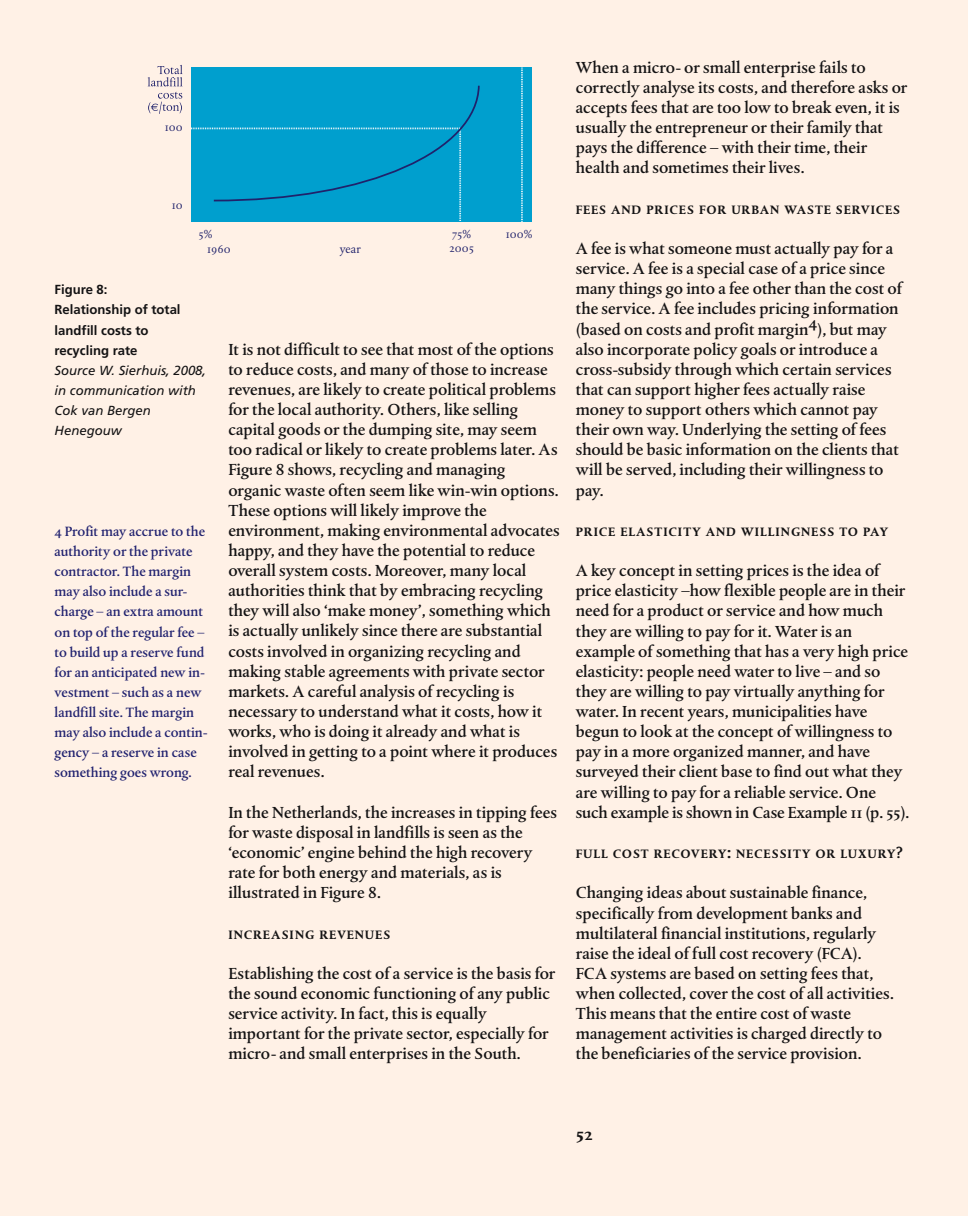
<style>
.page{position:relative;width:968px;height:1216px;background:#fff}
.page>*{position:absolute;margin:0;border:0;box-sizing:border-box;transform-origin:0 0}
.t1{font:700 17.5px "DTL Albertina ST";color:#141314}
.t2{font:16.62px/20.1px "DTL Albertina ST Medium";color:#141314}
.t3{font:14px/20.1px "DTL Albertina ST Medium";color:#222370}
.t4{font:italic 13.12px/20.1px "Frutiger";color:#141314}
.t5{font:700 13.12px/20.1px "Frutiger";color:#141314}
.t6{font:700 12.42px "DTL Albertina ST";letter-spacing:.065em;color:#141314}
.t7{font:12.25px/14px "DTL Albertina ST";letter-spacing:-.005em;color:#20226b}
.s1{font-size:16.62px}
</style>
<div class="page">
<div style="left:0;top:0;width:967px;height:1215px;background:#fff1e6"></div>
<div style="left:191px;top:67px;width:340px;height:155px;background:#009fce"></div>
<svg style="left:521px;top:67px;width:1px;height:155px"></svg>
<svg style="left:191px;top:85px;width:289px;height:136px"></svg>
<svg style="left:148px;top:65px;width:34px;height:21px"></svg>
<svg style="left:148px;top:92px;width:34px;height:22px"></svg>
<p class="t7" style="left:165px;top:120px;width:19px">100</p>
<p class="t7" style="left:172px;top:198px;width:12px">10</p>
<p class="t7" style="left:449px;top:227px;width:26px">75%<br>2005</p>
<p class="t7" style="left:198px;top:227px;width:16px">5%</p>
<p class="t7" style="left:505px;top:227px;width:28px">100%</p>
<p class="t7" style="left:207px;top:243px;width:25px">1960</p>
<p class="t7" style="left:339px;top:243px;width:23px">year</p>
<p class="t5" style="left:55px;top:281px;width:127px">Figure 8:<br>Relationship of total landfill costs to recycling rate</p>
<p class="t4" style="left:55px;top:361px;width:153px">Source W. Sierhuis, 2008, in communication with<br>Cok van Bergen<br>Henegouw</p>
<p class="t3" style="left:55px;top:522px;width:154px">4 Profit may accrue to the authority or the private contractor. The margin may also include a sur&shy;charge – an extra amount on top of the regular fee – to build up a reserve fund for an anticipated new in&shy;vestment – such as a new landfill site. The margin may also include a contin&shy;gency – a reserve in case something goes wrong.</p>
<p class="t2" style="left:228px;top:340px;width:333px">It is not difficult to see that most of the options to reduce costs, and many of those to increase revenues, are likely to create political problems for the local authority. Others, like selling capital goods or the dumping site, may seem too radical or likely to create problems later. As Figure 8 shows, recycling and managing organic waste often seem like win-win options.<br>These options will likely improve the environment, making environmental advocates happy, and they have the potential to reduce overall system costs. Moreover, many local authorities think that by embracing recycling they will also ‘make money’, something which is actually unlikely since there are substantial costs involved in organizing recycling and making stable agreements with private sector markets. A careful analysis of recycling is necessary to understand what it costs, how it works, who is doing it already and what is involved in getting to a point where it produces real revenues.</p>
<p class="t2" style="left:228px;top:803px;width:330px">In the Netherlands, the increases in tipping fees for waste disposal in landfills is seen as the ‘economic’ engine behind the high recovery rate for both energy and materials, as is illustrated in Figure 8.</p>
<p class="t6" style="left:228px;top:929px;width:164px">INCREASING REVENUES</p>
<p class="t2" style="left:228px;top:964px;width:328px">Establishing the cost of a service is the basis for the sound economic functioning of any public service activity. In fact, this is equally important for the private sector, especially for micro- and small enterprises in the South.</p>
<p class="t2" style="left:575px;top:58px;width:333px">When a micro- or small enterprise fails to correctly analyse its costs, and therefore asks or accepts fees that are too low to break even, it is usually the entrepreneur or their family that pays the difference – with their time, their health and sometimes their lives.</p>
<p class="t6" style="left:575px;top:204px;width:326px">FEES AND PRICES FOR URBAN WASTE SERVICES</p>
<p class="t2" style="left:575px;top:240px;width:328px">A fee is what someone must actually pay for a service. A fee is a special case of a price since many things go into a fee other than the cost of the service. A fee includes pricing information (based on costs and profit margin4), but may also incorporate policy goals or introduce a cross-subsidy through which certain services that can support higher fees actually raise money to support others which cannot pay their own way. Underlying the setting of fees should be basic information on the clients that will be served, including their willingness to pay.</p>
<p class="t6" style="left:575px;top:526px;width:314px">PRICE ELASTICITY AND WILLINGNESS TO PAY</p>
<p class="t2" style="left:575px;top:562px;width:335px">A key concept in setting prices is the idea of price elasticity –how flexible people are in their need for a product or service and how much they are willing to pay for it. Water is an example of something that has a very high price elasticity: people need water to live – and so they are willing to pay virtually anything for water. In recent years, municipalities have begun to look at the concept of willingness to pay in a more organized manner, and have surveyed their client base to find out what they are willing to pay for a reliable service. One such example is shown in Case Example 11 (p. 55).</p>
<p class="t6" style="left:575px;top:848px;width:328px">FULL COST RECOVERY<span class="s1">:</span> NECESSITY OR LUXURY<span class="s1">?</span></p>
<p class="t2" style="left:575px;top:884px;width:320px">Changing ideas about sustainable finance, specifically from development banks and multilateral financial institutions, regularly raise the ideal of full cost recovery (FCA).<br>FCA systems are based on setting fees that, when collected, cover the cost of all activities.<br>This means that the entire cost of waste management activities is charged directly to the beneficiaries of the service provision.</p>
<p class="t1" style="left:575px;top:1126px;width:18px">52</p>
</div>
